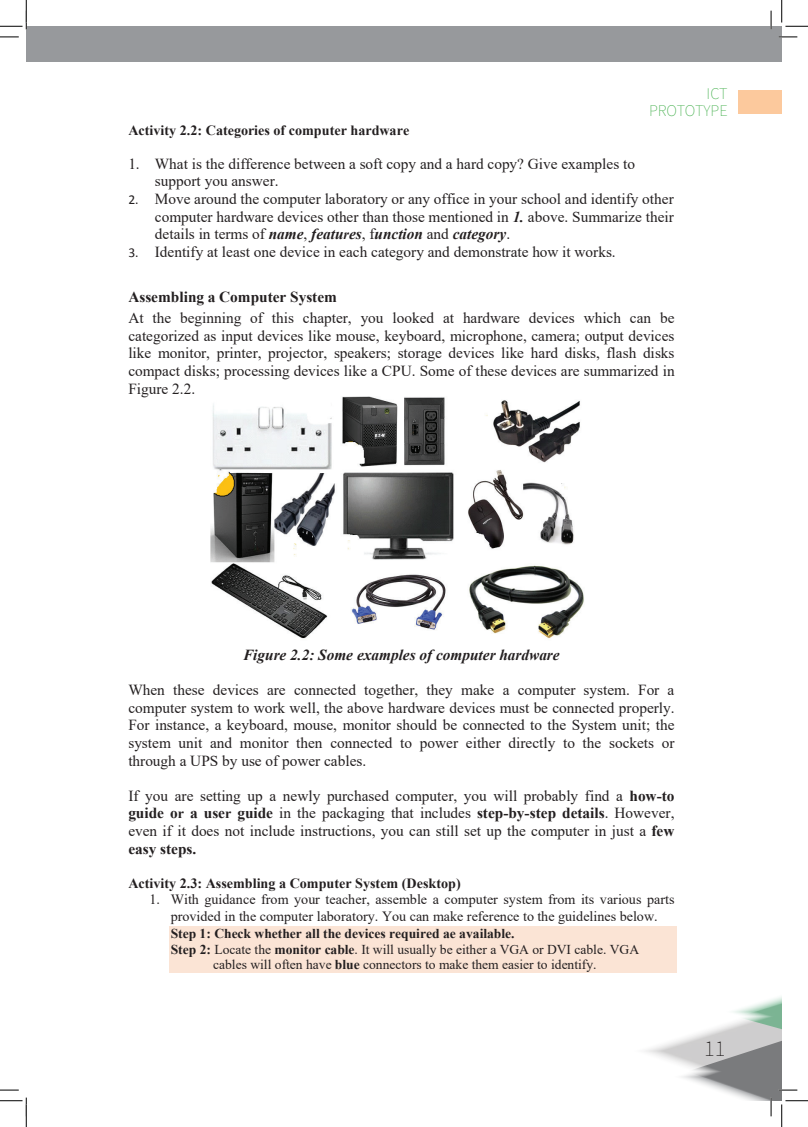
<style>
.page{position:relative;width:808px;height:1127px;background:#fff}
.page>*{position:absolute;margin:0;border:0;box-sizing:border-box;transform-origin:0 0}
.t1{font:200 22.5px "Source Sans Pro";color:#231f20}
.t2{font:200 16.25px/17.5px "Source Sans Pro";letter-spacing:-.005em;color:#40ae49;text-align:right}
.t3{font:15.25px/17.6px "Times New Roman";color:#231f20;text-align:justify}
.t4{font:italic 700 15.25px "Times New Roman";letter-spacing:-.005em;color:#231f20}
.t5{font:700 15.25px "Times New Roman";color:#231f20}
.t6{font:14.12px/17.5px "Times New Roman";color:#231f20;text-align:center}
.t7{font:700 14.12px "Times New Roman";color:#231f20}
.t8{font:13.5px "Times New Roman";color:#231f20}
.t9{font:700 13.5px "Times New Roman";color:#231f20}
.s1{font-family:"Calibri";font-size:13.5px}
.s2{font-weight:700;font-style:italic}
.s3{font-weight:700;font-style:italic;font-size:14.12px}
.s4{font-weight:700}
.s5{font-weight:700;font-size:14.12px}
</style>
<div class="page">
<div style="left:26px;top:26px;width:755px;height:36px;background:#97999c"></div>
<div style="left:737px;top:90px;width:44px;height:24px;background:#fcc99d"></div>
<img style="left:210px;top:397px;width:374px;height:242px">
<div style="left:169px;top:925px;width:507px;height:16px;background:#fbe4d5"></div>
<div style="left:169px;top:941px;width:507px;height:15px;background:#fbe4d5"></div>
<div style="left:169px;top:956px;width:507px;height:16px;background:#fbe4d5"></div>
<svg style="left:0;top:36px;width:19px;height:2px"></svg>
<svg style="left:778px;top:36px;width:19px;height:2px"></svg>
<svg style="left:0;top:1089px;width:19px;height:1px"></svg>
<svg style="left:770px;top:11px;width:1px;height:18px"></svg>
<svg style="left:0;top:0;width:27px;height:29px"></svg>
<svg style="left:0;top:1097px;width:27px;height:29px"></svg>
<svg style="left:781px;top:0;width:26px;height:27px"></svg>
<svg style="left:645px;top:996px;width:162px;height:130px"></svg>
<p class="t2" style="left:648px;top:84px;width:80px">ICT<br>PROTOTYPE</p>
<p class="t7" style="left:128px;top:120px;width:282px">Activity 2.2: Categories of computer hardware</p>
<p class="t3" style="left:155px;top:154px;width:481px;text-indent:-26px">1. What is the difference between a soft copy and a hard copy? Give examples to support you answer.</p>
<p class="t3" style="left:155px;top:190px;width:520px;text-indent:-26px"><span class="s1">2.</span> Move around the computer laboratory or any office in your school and identify other computer hardware devices other than those mentioned in <span class="s2">1.</span> above. Summarize their details in terms of <span class="s2">name</span>, <span class="s2">featu</span><span class="s3">r</span><span class="s2">es</span>, f<span class="s2">unction</span> and <span class="s2">category</span>.</p>
<p class="t3" style="left:128px;top:242px;width:488px"><span class="s1">3.</span> Identify at least one device in each category and demonstrate how it works.</p>
<p class="t5" style="left:128px;top:286px;width:210px">Assembling a Computer System</p>
<p class="t3" style="left:128px;top:309px;width:547px">At the beginning of this chapter, you looked at hardware devices which can be categorized as input devices like mouse, keyboard, microphone, camera; output devices like monitor, printer, projector, speakers; storage devices like hard disks, flash disks compact disks; processing devices like a CPU. Some of these devices are summarized in Figure 2.2.</p>
<p class="t4" style="left:243px;top:644px;width:318px">Figure 2.2: Some examples of computer hardware</p>
<p class="t3" style="left:128px;top:680px;width:547px">When these devices are connected together, they make a computer system. For a computer system to work well, the above hardware devices must be connected properly.<br>For instance, a keyboard, mouse, monitor should be connected to the System unit; the system unit and monitor then connected to power either directly to the sockets or through a UPS by use of power cables.</p>
<p class="t3" style="left:128px;top:786px;width:547px">If you are setting up a newly purchased computer, you will probably find a <span class="s4">how-to guide o</span><span class="s5">r</span> <span class="s4">a use</span><span class="s5">r</span> <span class="s4">guide</span> in the packaging that includes <span class="s4">step-by-step details</span>. However, even if it does not include instructions, you can still set up the computer in just a <span class="s4">few easy steps.</span></p>
<p class="t7" style="left:128px;top:872px;width:334px">Activity 2.3: Assembling a Computer System (Desktop)</p>
<p class="t6" style="left:149px;top:889px;width:526px">1. With guidance from your teacher, assemble a computer system from its various parts provided in the computer laboratory. You can make reference to the guidelines below.</p>
<p class="t9" style="left:171px;top:923px;width:345px">Step 1: Check whether all the devices required ae available.</p>
<p class="t8" style="left:171px;top:939px;width:469px"><span class="s4">Step 2:</span> Locate the <span class="s4">monitor cable</span>. It will usually be either a VGA or DVI cable. VGA</p>
<p class="t8" style="left:213px;top:955px;width:385px">cables will often have <span class="s4">blue</span> connectors to make them easier to identify.</p>
<h1 class="t1" style="left:704px;top:1034px;width:23px">11</h1>
</div>
